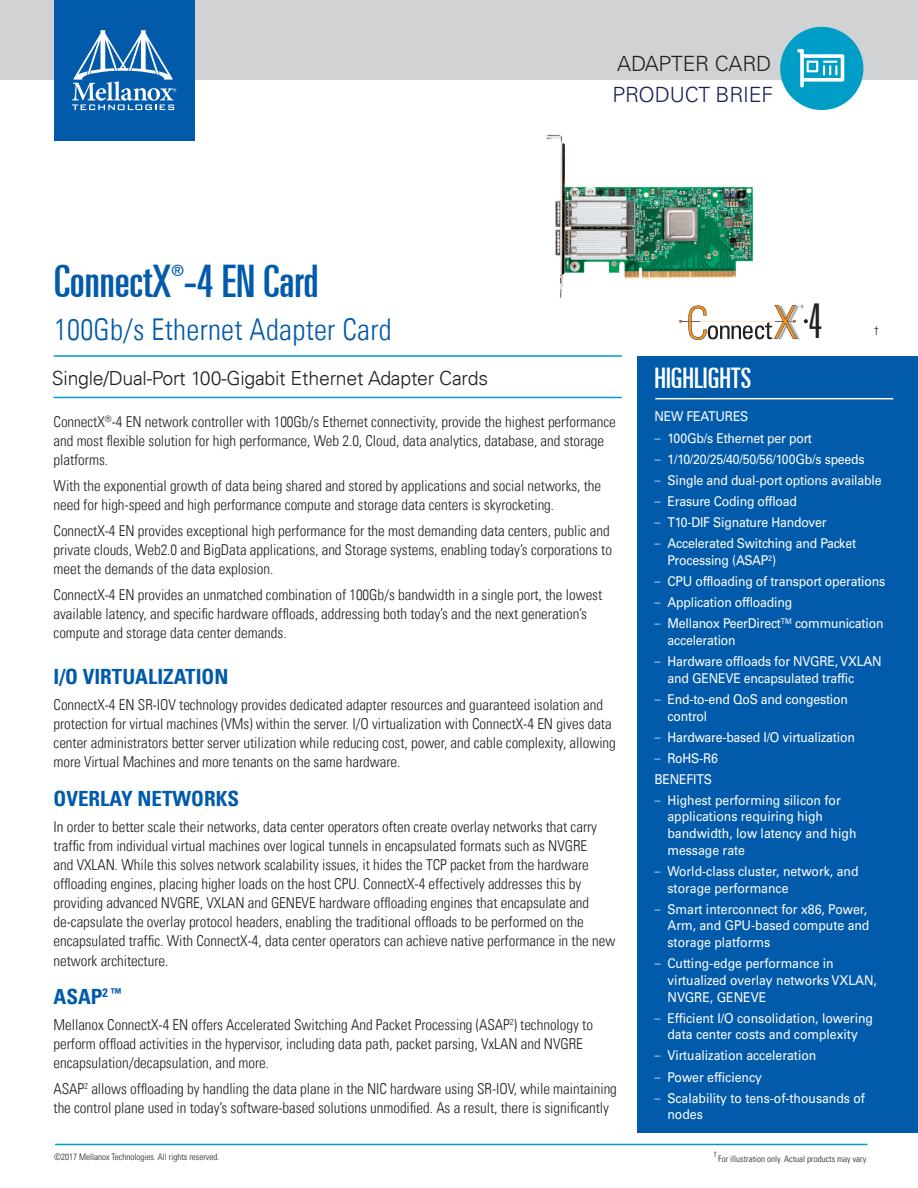
<style>
.page{position:relative;width:918px;height:1188px;background:#fff}
.page>*{position:absolute;margin:0;border:0;box-sizing:border-box;transform-origin:0 0}
.t1{font:300 ultra-condensed 47.85px "Univers LT";color:#231f20}
.t2{font:ultra-condensed 45px "Univers LT";color:#015aaa}
.t3{font:300 condensed 30px "Univers LT";letter-spacing:.01em;color:#015aaa}
.t4{font:ultra-condensed 28.5px "Univers LT";color:#fff}
.t5{font:700 condensed 21px "Univers LT";color:#015aaa}
.t6{font:300 21px "Univers";letter-spacing:-.01em;color:#1b1e57}
.t7{font:300 21px "Univers";letter-spacing:-.01em;color:#231f20}
.t8{font:300 19.5px "Univers LT";letter-spacing:-.015em;color:#231f20}
.t9{font:ultra-condensed 15.75px "Univers LT";color:#015aaa}
.t10{font:300 condensed 15px/19.2px "Univers LT";letter-spacing:-.005em;color:#231f20}
.t11{font:13.5px/16.8px "Univers";letter-spacing:-.015em;color:#fff;scale:.91 1}
.t12{font:300 condensed 12px "Univers LT";color:#231f20}
.t13{font:300 condensed 9px "Univers LT";color:#231f20}
.t14{font:300 condensed 7.8px "Univers LT";color:#231f20}
.s1{font-family:"Univers LT";font-weight:300;font-stretch:condensed}
</style>
<div class="page">
<div style="left:0;top:0;width:918px;height:80px;background:#d1d2d4"></div>
<div style="left:54px;top:0;width:140px;height:140px;background:#015aaa"></div>
<svg style="left:72px;top:30px;width:104px;height:80px"></svg>
<hr style="left:55px;top:1144px;width:812px;height:1px;background:#009dc7">
<hr style="left:54px;top:397px;width:568px;height:1px;background:#009dc7">
<hr style="left:54px;top:355px;width:568px;height:2px;background:#009dc7">
<div style="left:780px;top:27px;width:83px;height:83px;background:#009dc7;border-radius:50%"></div>
<div style="left:638px;top:356px;width:280px;height:776px;background:#015aaa"></div>
<hr style="left:655px;top:398px;width:238px;height:1px;background:#fff">
<svg style="left:797px;top:48px;width:48px;height:39px"></svg>
<img style="left:545px;top:134px;width:208px;height:165px">
<svg style="left:679px;top:305px;width:129px;height:35px"></svg>
<h3 class="t7" style="left:617px;top:51px;width:156px">ADAPTER CARD</h3>
<h2 class="t2" style="left:54px;top:255px;width:266px">ConnectX -4 EN Card</h2>
<p class="t9" style="left:171px;top:261px;width:14px">®</p>
<h3 class="t3" style="left:54px;top:311px;width:339px">100Gb/s Ethernet Adapter Card</h3>
<h3 class="t8" style="left:52px;top:366px;width:438px">Single/Dual-Port 100-Gigabit Ethernet Adapter Cards</h3>
<h3 class="t6" style="left:613px;top:82px;width:162px">PRODUCT BRIEF</h3>
<h3 class="t4" style="left:655px;top:362px;width:98px">HIGHLIGHTS</h3>
<h1 class="t1" style="left:809px;top:296px;width:15px">4</h1>
<p class="t12" style="left:874px;top:323px;width:7px">†</p>
<p class="t10" style="left:54px;top:412px;width:564px">ConnectX<sup>®</sup>-4 EN network controller with 100Gb/s Ethernet connectivity, provide the highest performance and most flexible solution for high performance, Web 2.0, Cloud, data analytics, database, and storage platforms.</p>
<p class="t10" style="left:54px;top:476px;width:549px">With the exponential growth of data being shared and stored by applications and social networks, the need for high-speed and high performance compute and storage data centers is skyrocketing.</p>
<p class="t10" style="left:54px;top:521px;width:560px">ConnectX-4 EN provides exceptional high performance for the most demanding data centers, public and private clouds, Web2.0 and BigData applications, and Storage systems, enabling today’s corporations to meet the demands of the data explosion.</p>
<p class="t10" style="left:54px;top:585px;width:550px">ConnectX-4 EN provides an unmatched combination of 100Gb/s bandwidth in a single port, the lowest available latency, and specific hardware offloads, addressing both today’s and the next generation’s compute and storage data center demands.</p>
<h3 class="t5" style="left:54px;top:664px;width:176px">I/O VIRTUALIZATION</h3>
<p class="t10" style="left:54px;top:695px;width:564px">ConnectX-4 EN SR-IOV technology provides dedicated adapter resources and guaranteed isolation and protection for virtual machines (VMs) within the server. I/O virtualization with ConnectX-4 EN gives data center administrators better server utilization while reducing cost, power, and cable complexity, allowing more Virtual Machines and more tenants on the same hardware.</p>
<h3 class="t5" style="left:54px;top:786px;width:187px">OVERLAY NETWORKS</h3>
<p class="t10" style="left:54px;top:817px;width:563px">In order to better scale their networks, data center operators often create overlay networks that carry traffic from individual virtual machines over logical tunnels in encapsulated formats such as NVGRE<br>and VXLAN. While this solves network scalability issues, it hides the TCP packet from the hardware offloading engines, placing higher loads on the host CPU. ConnectX-4 effectively addresses this by providing advanced NVGRE, VXLAN and GENEVE hardware offloading engines that encapsulate and de-capsulate the overlay protocol headers, enabling the traditional offloads to be performed on the encapsulated traffic. With ConnectX-4, data center operators can achieve native performance in the new network architecture.</p>
<h3 class="t5" style="left:54px;top:984px;width:69px">ASAP<sup>2</sup> <sup>™</sup></h3>
<p class="t10" style="left:54px;top:1015px;width:541px">Mellanox ConnectX-4 EN offers Accelerated Switching And Packet Processing (ASAP<sup>2</sup>) technology to perform offload activities in the hypervisor, including data path, packet parsing, VxLAN and NVGRE encapsulation/decapsulation, and more.</p>
<p class="t10" style="left:54px;top:1079px;width:565px">ASAP<sup>2</sup> allows offloading by handling the data plane in the NIC hardware using SR-IOV, while maintaining the control plane used in today’s software-based solutions unmodified. As a result, there is significantly</p>
<p class="t11" style="left:655px;top:408px;width:105px">NEW FEATURES</p>
<p class="t11" style="left:655px;top:430px;width:175px"><span class="s1">–</span> 100Gb/s Ethernet per port</p>
<p class="t11" style="left:655px;top:451px;width:232px"><span class="s1">–</span> 1/10/20/25/40/50/56/100Gb/s speeds</p>
<p class="t11" style="left:655px;top:472px;width:251px"><span class="s1">–</span> Single and dual-port options available</p>
<p class="t11" style="left:655px;top:493px;width:158px"><span class="s1">–</span> Erasure Coding offload</p>
<p class="t11" style="left:655px;top:514px;width:191px"><span class="s1">–</span> T10-DIF Signature Handover</p>
<p class="t11" style="left:667px;top:535px;width:209px;text-indent:-13px"><span class="s1">–</span> Accelerated Switching and Packet<br>Processing (ASAP<sup>2</sup>)</p>
<p class="t11" style="left:655px;top:573px;width:255px"><span class="s1">–</span> CPU offloading of transport operations</p>
<p class="t11" style="left:655px;top:594px;width:153px"><span class="s1">–</span> Application offloading</p>
<p class="t11" style="left:667px;top:615px;width:239px;text-indent:-13px"><span class="s1">–</span> Mellanox PeerDirect<sup>TM</sup> communication acceleration</p>
<p class="t11" style="left:667px;top:653px;width:237px;text-indent:-13px"><span class="s1">–</span> Hardware offloads for NVGRE, VXLAN and GENEVE encapsulated traffic</p>
<p class="t11" style="left:667px;top:691px;width:200px;text-indent:-13px"><span class="s1">–</span> End-to-end QoS and congestion control</p>
<p class="t11" style="left:655px;top:728px;width:222px"><span class="s1">–</span> Hardware-based I/O virtualization</p>
<p class="t11" style="left:655px;top:747px;width:71px;line-height:21px"><span class="s1">–</span> RoHS-R6<br>BENEFITS</p>
<p class="t11" style="left:667px;top:792px;width:209px;text-indent:-13px"><span class="s1">–</span> Highest performing silicon for applications requiring high bandwidth, low latency and high message rate</p>
<p class="t11" style="left:667px;top:863px;width:211px;text-indent:-13px"><span class="s1">–</span> World-class cluster, network, and storage performance</p>
<p class="t11" style="left:667px;top:901px;width:223px;text-indent:-13px"><span class="s1">–</span> Smart interconnect for x86, Power,<br>Arm, and GPU-based compute and storage platforms</p>
<p class="t11" style="left:667px;top:955px;width:232px;text-indent:-13px"><span class="s1">–</span> Cutting-edge performance in virtualized overlay networks VXLAN,<br>NVGRE, GENEVE</p>
<p class="t11" style="left:655px;top:1010px;width:242px;text-align:center"><span class="s1">–</span> Efficient I/O consolidation, lowering data center costs and complexity</p>
<p class="t11" style="left:655px;top:1047px;width:179px"><span class="s1">–</span> Virtualization acceleration</p>
<p class="t11" style="left:655px;top:1068px;width:120px"><span class="s1">–</span> Power efficiency</p>
<p class="t11" style="left:667px;top:1089px;width:219px;text-indent:-13px"><span class="s1">–</span> Scalability to tens-of-thousands of nodes</p>
<p class="t13" style="left:54px;top:1151px;width:167px">©2017 Mellanox Technologies. All rights reserved.</p>
<p class="t14" style="left:714px;top:1150px;width:5px">†</p>
<p class="t13" style="left:718px;top:1153px;width:151px">For illustration only. Actual products may vary.</p>
</div>
